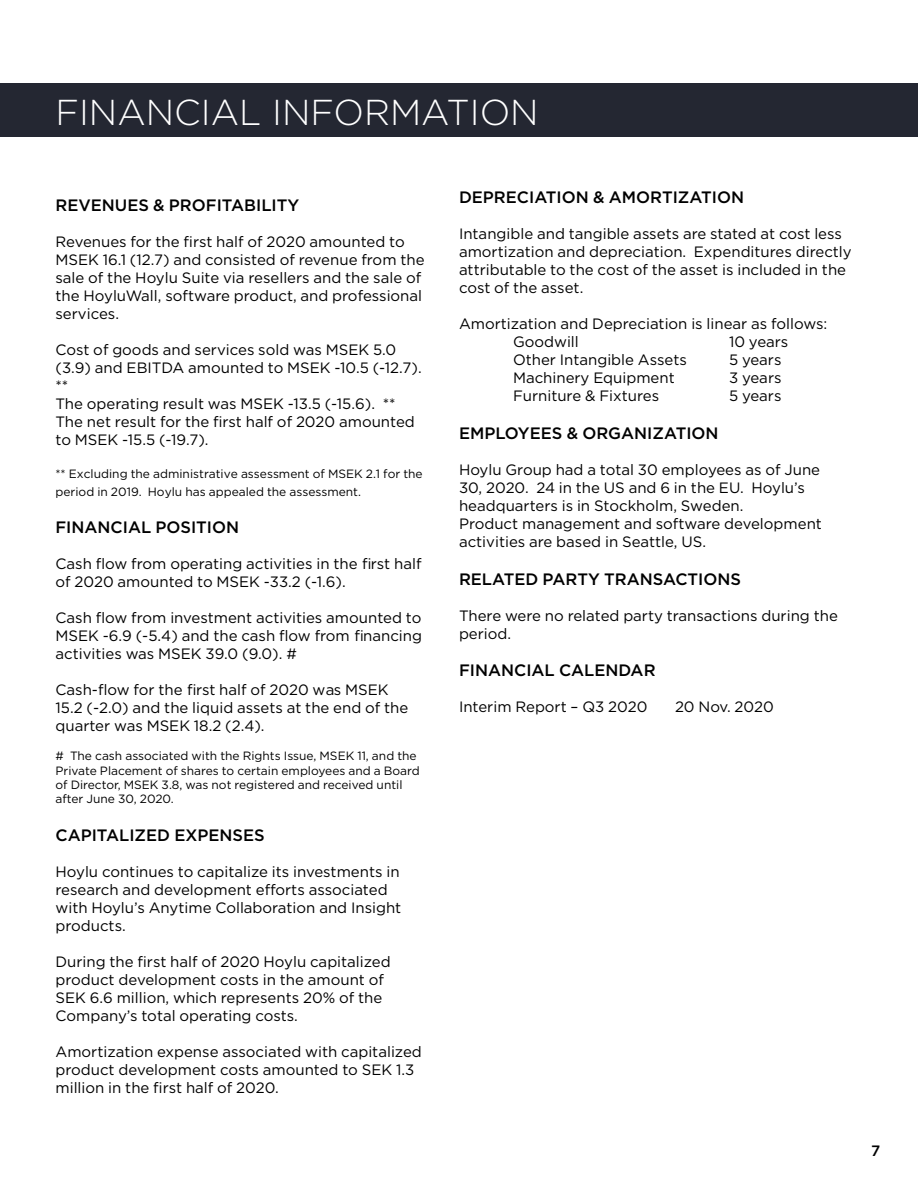
<style>
.page{position:relative;width:918px;height:1188px;background:#fff}
.page>*{position:absolute;margin:0;border:0;box-sizing:border-box;transform-origin:0 0}
.SECTION_HEADER{font:300 36px "Gotham";color:#fff}
.Paragraph_Header{font:500 16.5px "Gotham";color:#000}
.Paragraph_Style_2{font:500 16.5px "Gotham";color:#000}
.Paragraph_Style_2-2{font:15px/18px "Gotham";color:#000}
.t1{font:500 15px "Gotham";color:#000}
.Paragraph_Style_2-3{font:12px/14.4px "Gotham";color:#000}
</style>
<div class="page">
<div style="left:0;top:83px;width:918px;height:53px;background:#242732"></div>
<p class="SECTION_HEADER" style="left:56px;top:89px;width:485px">FINANCIAL INFORMATION</p>
<p class="Paragraph_Style_2" style="left:56px;top:195px;width:245px">REVENUES &amp; PROFITABILITY</p>
<p class="Paragraph_Style_2-2" style="left:55px;top:233px;width:371px">Revenues for the first half of 2020 amounted to MSEK 16.1 (12.7) and consisted of revenue from the sale of the Hoylu Suite via resellers and the sale of the HoyluWall, software product, and professional services.</p>
<p class="Paragraph_Style_2-2" style="left:56px;top:341px;width:368px">Cost of goods and services sold was MSEK 5.0 (3.9) and EBITDA amounted to MSEK -10.5 (-12.7). **<br>The operating result was MSEK -13.5 (-15.6). ** The net result for the first half of 2020 amounted to MSEK -15.5 (-19.7).</p>
<p class="Paragraph_Style_2-3" style="left:56px;top:464px;width:369px;line-height:18px">** Excluding the administrative assessment of MSEK 2.1 for the period in 2019. Hoylu has appealed the assessment.</p>
<p class="Paragraph_Style_2" style="left:55px;top:517px;width:185px">FINANCIAL POSITION</p>
<p class="Paragraph_Style_2-2" style="left:55px;top:555px;width:368px">Cash flow from operating activities in the first half of 2020 amounted to MSEK -33.2 (-1.6).</p>
<p class="Paragraph_Style_2-2" style="left:56px;top:609px;width:368px;text-align:justify">Cash flow from investment activities amounted to MSEK -6.9 (-5.4) and the cash flow from financing activities was MSEK 39.0 (9.0). #</p>
<p class="Paragraph_Style_2-2" style="left:56px;top:681px;width:354px">Cash-flow for the first half of 2020 was MSEK<br>15.2 (-2.0) and the liquid assets at the end of the quarter was MSEK 18.2 (2.4).</p>
<p class="Paragraph_Style_2-3" style="left:55px;top:748px;width:366px"># The cash associated with the Rights Issue, MSEK 11, and the Private Placement of shares to certain employees and a Board of Director, MSEK 3.8, was not registered and received until after June 30, 2020.</p>
<p class="Paragraph_Style_2" style="left:55px;top:825px;width:211px">CAPITALIZED EXPENSES</p>
<p class="Paragraph_Style_2-2" style="left:55px;top:863px;width:347px">Hoylu continues to capitalize its investments in research and development efforts associated with Hoylu’s Anytime Collaboration and Insight products.</p>
<p class="Paragraph_Style_2-2" style="left:56px;top:953px;width:337px">During the first half of 2020 Hoylu capitalized product development costs in the amount of SEK 6.6 million, which represents 20% of the Company’s total operating costs.</p>
<p class="Paragraph_Style_2-2" style="left:56px;top:1043px;width:368px">Amortization expense associated with capitalized product development costs amounted to SEK 1.3 million in the first half of 2020.</p>
<p class="Paragraph_Header" style="left:459px;top:186px;width:287px">DEPRECIATION &amp; AMORTIZATION</p>
<p class="Paragraph_Style_2-2" style="left:459px;top:224px;width:394px">Intangible and tangible assets are stated at cost less amortization and depreciation. Expenditures directly attributable to the cost of the asset is included in the cost of the asset.</p>
<p class="Paragraph_Style_2-2" style="left:459px;top:314px;width:370px">Amortization and Depreciation is linear as follows:</p>
<p class="Paragraph_Style_2-2" style="left:513px;top:332px;width:67px">Goodwill</p>
<p class="Paragraph_Style_2-2" style="left:729px;top:332px;width:61px">10 years</p>
<p class="Paragraph_Style_2-2" style="left:513px;top:350px;width:175px">Other Intangible Assets</p>
<p class="Paragraph_Style_2-2" style="left:729px;top:350px;width:54px">5 years</p>
<p class="Paragraph_Style_2-2" style="left:513px;top:368px;width:163px">Machinery Equipment</p>
<p class="Paragraph_Style_2-2" style="left:729px;top:368px;width:54px">3 years</p>
<p class="Paragraph_Style_2-2" style="left:513px;top:386px;width:148px">Furniture &amp; Fixtures</p>
<p class="Paragraph_Style_2-2" style="left:729px;top:386px;width:54px">5 years</p>
<p class="Paragraph_Header" style="left:459px;top:422px;width:261px">EMPLOYEES &amp; ORGANIZATION</p>
<p class="Paragraph_Style_2-2" style="left:459px;top:460px;width:363px">Hoylu Group had a total 30 employees as of June<br>30, 2020. 24 in the US and 6 in the EU. Hoylu’s headquarters is in Stockholm, Sweden.</p>
<p class="Paragraph_Style_2-2" style="left:459px;top:514px;width:365px">Product management and software development activities are based in Seattle, US.</p>
<p class="Paragraph_Header" style="left:459px;top:568px;width:284px">RELATED PARTY TRANSACTIONS</p>
<p class="Paragraph_Style_2-2" style="left:459px;top:606px;width:380px">There were no related party transactions during the period.</p>
<p class="Paragraph_Header" style="left:459px;top:660px;width:198px">FINANCIAL CALENDAR</p>
<p class="Paragraph_Style_2-2" style="left:459px;top:698px;width:190px">Interim Report – Q3 2020</p>
<p class="Paragraph_Style_2-2" style="left:675px;top:698px;width:100px">20 Nov. 2020</p>
<p class="t1" style="left:871px;top:1141px;width:11px">7</p>
</div>
